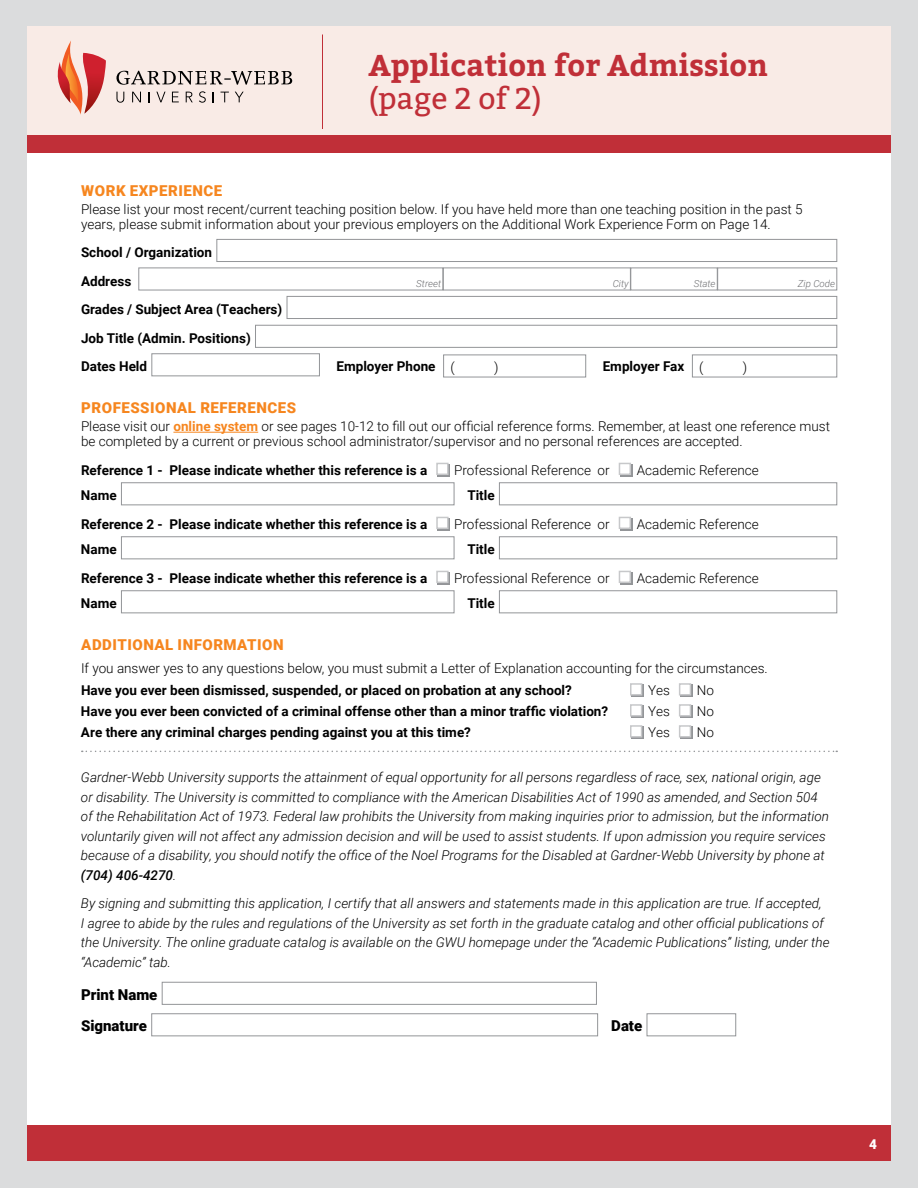
<style>
.page{position:relative;width:918px;height:1188px;background:#fff}
.page>*{position:absolute;margin:0;border:0;box-sizing:border-box;transform-origin:0 0}
.t1{font:700 30px "Bitter";color:#c02f38}
.t2{font:30px "Bitter";color:#c02f38}
.t3{font:900 15px "Roboto";letter-spacing:.035em;color:#f6861f}
.t4{font:900 15px/31.5px "Roboto";color:#000}
.t5{font:italic 300 13.5px/19.5px "Roboto";color:#000}
.t6{font:300 13.5px/15px "Roboto";color:#000}
.t7{font:700 13.5px/28.5px "Roboto";color:#000}
.t8{font:900 13.5px "Roboto";color:#fff}
.t9{font:italic 300 9.75px "Roboto";color:#6d6e71}
.s1{font-weight:300}
.s2{font-weight:700;color:#f6861f}
.s3{font-weight:500}
</style>
<div class="page">
<div style="left:27px;top:1125px;width:864px;height:36px;background:#c02f38"></div>
<div style="left:0;top:0;width:918px;height:1188px;border:27px solid #dbdcdd"></div>
<div style="left:27px;top:26px;width:864px;height:118px;background:#f9ebe6"></div>
<div style="left:27px;top:135px;width:864px;height:18px;background:#c02f38"></div>
<hr style="left:322px;top:34px;width:1px;height:95px;background:#c02f38">
<svg style="left:116px;top:92px;width:8px;height:11px"></svg>
<svg style="left:132px;top:92px;width:9px;height:10px"></svg>
<svg style="left:156px;top:92px;width:10px;height:10px"></svg>
<svg style="left:172px;top:92px;width:7px;height:10px"></svg>
<svg style="left:186px;top:92px;width:7px;height:10px"></svg>
<svg style="left:199px;top:91px;width:7px;height:12px"></svg>
<svg style="left:221px;top:92px;width:8px;height:10px"></svg>
<svg style="left:235px;top:92px;width:9px;height:10px"></svg>
<svg style="left:116px;top:71px;width:176px;height:14px"></svg>
<svg style="left:57px;top:41px;width:49px;height:74px"></svg>
<hr style="left:173px;top:432px;width:85px;height:1px;background:#f6861f">
<div style="left:217px;top:239px;width:620px;height:23px;border:1px solid #939598"></div>
<div style="left:139px;top:268px;width:304px;height:22px;border:1px solid #939598"></div>
<div style="left:443px;top:268px;width:188px;height:22px;border:1px solid #939598"></div>
<div style="left:631px;top:268px;width:86px;height:22px;border:1px solid #939598"></div>
<div style="left:717px;top:268px;width:120px;height:22px;border:1px solid #939598"></div>
<div style="left:287px;top:296px;width:550px;height:23px;border:1px solid #939598"></div>
<div style="left:255px;top:325px;width:582px;height:23px;border:1px solid #939598"></div>
<div style="left:152px;top:354px;width:168px;height:22px;border:1px solid #939598"></div>
<div style="left:443px;top:355px;width:143px;height:22px;border:1px solid #939598"></div>
<div style="left:692px;top:355px;width:145px;height:22px;border:1px solid #939598"></div>
<div style="left:437px;top:464px;width:13px;height:12px;background:#939598"></div>
<div style="left:436px;top:463px;width:13px;height:12px;background:#fff;border:2px solid #c7c8ca"></div>
<div style="left:620px;top:464px;width:12px;height:12px;background:#939598"></div>
<div style="left:619px;top:463px;width:12px;height:12px;background:#fff;border:2px solid #c7c8ca"></div>
<div style="left:121px;top:483px;width:333px;height:22px;border:1px solid #939598"></div>
<div style="left:499px;top:483px;width:338px;height:22px;border:1px solid #939598"></div>
<div style="left:437px;top:518px;width:13px;height:12px;background:#939598"></div>
<div style="left:436px;top:517px;width:13px;height:12px;background:#fff;border:2px solid #c7c8ca"></div>
<div style="left:620px;top:518px;width:12px;height:12px;background:#939598"></div>
<div style="left:619px;top:517px;width:12px;height:12px;background:#fff;border:2px solid #c7c8ca"></div>
<div style="left:121px;top:537px;width:333px;height:22px;border:1px solid #939598"></div>
<div style="left:499px;top:537px;width:338px;height:22px;border:1px solid #939598"></div>
<div style="left:437px;top:572px;width:13px;height:12px;background:#939598"></div>
<div style="left:436px;top:571px;width:13px;height:12px;background:#fff;border:2px solid #c7c8ca"></div>
<div style="left:620px;top:572px;width:12px;height:12px;background:#939598"></div>
<div style="left:619px;top:571px;width:12px;height:12px;background:#fff;border:2px solid #c7c8ca"></div>
<div style="left:121px;top:591px;width:333px;height:22px;border:1px solid #939598"></div>
<div style="left:499px;top:591px;width:338px;height:22px;border:1px solid #939598"></div>
<div style="left:631px;top:684px;width:13px;height:13px;background:#a3a5a8"></div>
<div style="left:630px;top:683px;width:12px;height:13px;background:#fff;border:2px solid #c7c8ca"></div>
<div style="left:680px;top:684px;width:12px;height:13px;background:#939598"></div>
<div style="left:679px;top:683px;width:12px;height:13px;background:#fff;border:2px solid #c7c8ca"></div>
<div style="left:631px;top:705px;width:13px;height:13px;background:#a3a5a8"></div>
<div style="left:630px;top:704px;width:12px;height:13px;background:#fff;border:2px solid #c7c8ca"></div>
<div style="left:680px;top:705px;width:12px;height:13px;background:#939598"></div>
<div style="left:679px;top:704px;width:12px;height:13px;background:#fff;border:2px solid #c7c8ca"></div>
<div style="left:631px;top:726px;width:13px;height:13px;background:#a3a5a8"></div>
<div style="left:630px;top:725px;width:12px;height:13px;background:#fff;border:2px solid #c7c8ca"></div>
<div style="left:680px;top:726px;width:12px;height:13px;background:#939598"></div>
<div style="left:679px;top:725px;width:12px;height:13px;background:#fff;border:2px solid #c7c8ca"></div>
<div style="left:162px;top:982px;width:435px;height:23px;border:1px solid #939598"></div>
<div style="left:152px;top:1014px;width:446px;height:22px;border:1px solid #939598"></div>
<div style="left:647px;top:1014px;width:89px;height:22px;border:1px solid #939598"></div>
<svg style="left:82px;top:751px;width:755px;height:1px"></svg>
<h1 class="t1" style="left:368px;top:46px;width:401px">Application for Admission</h1>
<h1 class="t2" style="left:368px;top:80px;width:175px">(page 2 of 2)</h1>
<p class="t3" style="left:81px;top:180px;width:142px">WORK EXPERIENCE</p>
<p class="t6" style="left:81px;top:201px;width:723px">Please list your most recent/current teaching position below. If you have held more than one teaching position in the past 5 years, please submit information about your previous employers on the Additional Work Experience Form on Page 14.</p>
<p class="t7" style="left:81px;top:238px;width:133px">School / Organization<br>Address</p>
<p class="t9" style="left:416px;top:277px;width:26px">Street</p>
<p class="t9" style="left:613px;top:277px;width:17px">City</p>
<p class="t9" style="left:694px;top:277px;width:23px">State</p>
<p class="t9" style="left:798px;top:277px;width:39px">Zip Code</p>
<p class="t7" style="left:81px;top:295px;width:203px">Grades / Subject Area (Teachers)<br>Job Title (Admin. Positions)<br>Dates Held</p>
<p class="t7" style="left:336px;top:352px;width:120px">Employer Phone <span class="s1">(</span></p>
<p class="t6" style="left:494px;top:359px;width:6px">)</p>
<p class="t7" style="left:603px;top:352px;width:102px">Employer Fax <span class="s1">(</span></p>
<p class="t6" style="left:743px;top:359px;width:6px">)</p>
<p class="t3" style="left:81px;top:397px;width:216px">PROFESSIONAL REFERENCES</p>
<p class="t6" style="left:81px;top:418px;width:751px">Please visit our <span class="s2">online system</span> or see pages 10-12 to fill out our official reference forms. Remember, at least one reference must be completed by a current or previous school administrator/supervisor and no personal references are accepted.</p>
<p class="t7" style="left:81px;top:455px;width:348px">Reference 1 - Please indicate whether this reference is a</p>
<p class="t6" style="left:454px;top:462px;width:157px">Professional Reference or</p>
<p class="t6" style="left:637px;top:462px;width:124px">Academic Reference</p>
<p class="t7" style="left:81px;top:481px;width:37px">Name</p>
<p class="t7" style="left:467px;top:481px;width:29px">Title</p>
<p class="t7" style="left:81px;top:509px;width:348px">Reference 2 - Please indicate whether this reference is a</p>
<p class="t6" style="left:454px;top:516px;width:157px">Professional Reference or</p>
<p class="t6" style="left:637px;top:516px;width:124px">Academic Reference</p>
<p class="t7" style="left:81px;top:535px;width:37px">Name</p>
<p class="t7" style="left:467px;top:535px;width:29px">Title</p>
<p class="t7" style="left:81px;top:563px;width:348px">Reference 3 - Please indicate whether this reference is a</p>
<p class="t6" style="left:454px;top:570px;width:157px">Professional Reference or</p>
<p class="t6" style="left:637px;top:570px;width:124px">Academic Reference</p>
<p class="t7" style="left:81px;top:589px;width:37px">Name</p>
<p class="t7" style="left:467px;top:589px;width:29px">Title</p>
<p class="t3" style="left:81px;top:634px;width:204px">ADDITIONAL INFORMATION</p>
<p class="t6" style="left:81px;top:660px;width:688px">If you answer yes to any questions below, you must submit a Letter of Explanation accounting for the circumstances.</p>
<p class="t7" style="left:81px;top:676px;width:492px">Have you ever been dismissed, suspended, or placed on probation at any school?</p>
<p class="t6" style="left:648px;top:682px;width:23px">Yes</p>
<p class="t6" style="left:697px;top:682px;width:19px">No</p>
<p class="t7" style="left:81px;top:697px;width:529px">Have you ever been convicted of a criminal offense other than a minor traffic violation?</p>
<p class="t6" style="left:648px;top:703px;width:23px">Yes</p>
<p class="t6" style="left:697px;top:703px;width:19px">No</p>
<p class="t7" style="left:81px;top:718px;width:392px">Are there any criminal charges pending against you at this time?</p>
<p class="t6" style="left:648px;top:724px;width:23px">Yes</p>
<p class="t6" style="left:697px;top:724px;width:19px">No</p>
<p class="t5" style="left:81px;top:767px;width:750px">Gardner-Webb University supports the attainment of equal opportunity for all persons regardless of race, sex, national origin, age or disability. The University is committed to compliance with the American Disabilities Act of 1990 as amended, and Section 504 of the Rehabilitation Act of 1973. Federal law prohibits the University from making inquiries prior to admission, but the information voluntarily given will not affect any admission decision and will be used to assist students. If upon admission you require services because of a disability, you should notify the office of the Noel Programs for the Disabled at Gardner-Webb University by phone at <span class="s3">(704) 406-4270</span>.</p>
<p class="t5" style="left:81px;top:893px;width:750px">By signing and submitting this application, I certify that all answers and statements made in this application are true. If accepted,<br>I agree to abide by the rules and regulations of the University as set forth in the graduate catalog and other official publications of the University. The online graduate catalog is available on the GWU homepage under the “Academic Publications” listing, under the “Academic” tab.</p>
<p class="t4" style="left:81px;top:978px;width:78px">Print Name<br>Signature</p>
<p class="t4" style="left:611px;top:1010px;width:32px">Date</p>
<p class="t8" style="left:869px;top:1134px;width:9px">4</p>
</div>
